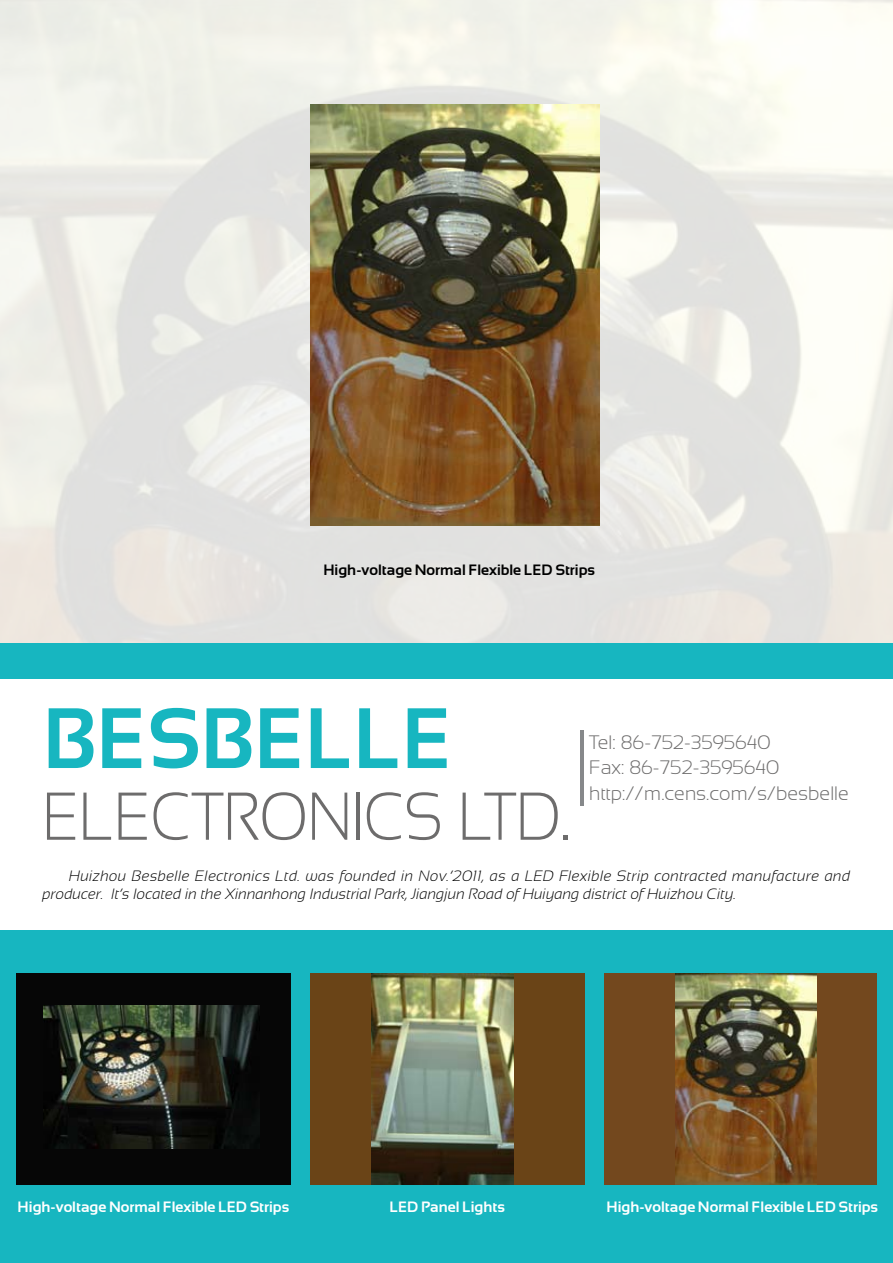
<style>
.page{position:relative;width:893px;height:1263px;background:#fff}
.page>*{position:absolute;margin:0;border:0;box-sizing:border-box;transform-origin:0 0}
.t1{font:700 85.5px "Sansation";color:#17b6c0}
.t2{font:300 67.5px "Sansation";color:#6d6c6c;scale:.9 1}
.t3{font:300 19.5px/25.5px "Sansation";color:#6d6c6c}
.t4{font:italic 300 15px/18px "Sansation";letter-spacing:.02em;color:#000}
.t5{font:700 15px "Sansation";color:#fff}
.t6{font:700 15px "Sansation";color:#000}
</style>
<div class="page">
<img style="left:0;top:0;width:893px;height:643px">
<div style="left:0;top:643px;width:893px;height:620px;background:#17b6c0"></div>
<div style="left:0;top:679px;width:893px;height:251px;background:#fff"></div>
<div style="left:17px;top:973px;width:274px;height:212px;background:#060606"></div>
<div style="left:310px;top:973px;width:274px;height:212px;background:#6a4417"></div>
<div style="left:604px;top:973px;width:272px;height:212px;background:#73481e"></div>
<hr style="left:581px;top:730px;width:3px;height:76px;background:#86888a">
<img style="left:310px;top:104px;width:290px;height:421px">
<img style="left:44px;top:1005px;width:216px;height:144px">
<img style="left:372px;top:973px;width:141px;height:212px">
<img style="left:675px;top:973px;width:142px;height:212px">
<p class="t6" style="left:323px;top:562px;width:273px">High-voltage Normal Flexible LE D Strips</p>
<h1 class="t1" style="left:43px;top:691px;width:411px">Besbelle</h1>
<h2 class="t2" style="left:43px;top:779px;width:588px">Electronics Ltd.</h2>
<h3 class="t3" style="left:589px;top:729px;width:261px">Tel: 86-752-3595640<br>Fax: 86-752-3595640 http://m.cens.com/s/besbelle</h3>
<p class="t4" style="left:43px;top:866px;width:809px;text-indent:26px">Huizhou Besbelle Electronics Ltd. was founded in Nov.’2011, as a LED Flexible Strip contracted manufacture and producer. It’s located in the Xinnanhong Industrial Park, Jiangjun Road of Huiyang district of Huizhou City.</p>
<p class="t5" style="left:18px;top:1199px;width:273px">High-voltage Normal Flexible LE D Strips</p>
<p class="t5" style="left:389px;top:1199px;width:117px">LE D Panel Lights</p>
<p class="t5" style="left:606px;top:1199px;width:273px">High-voltage Normal Flexible LE D Strips</p>
</div>
